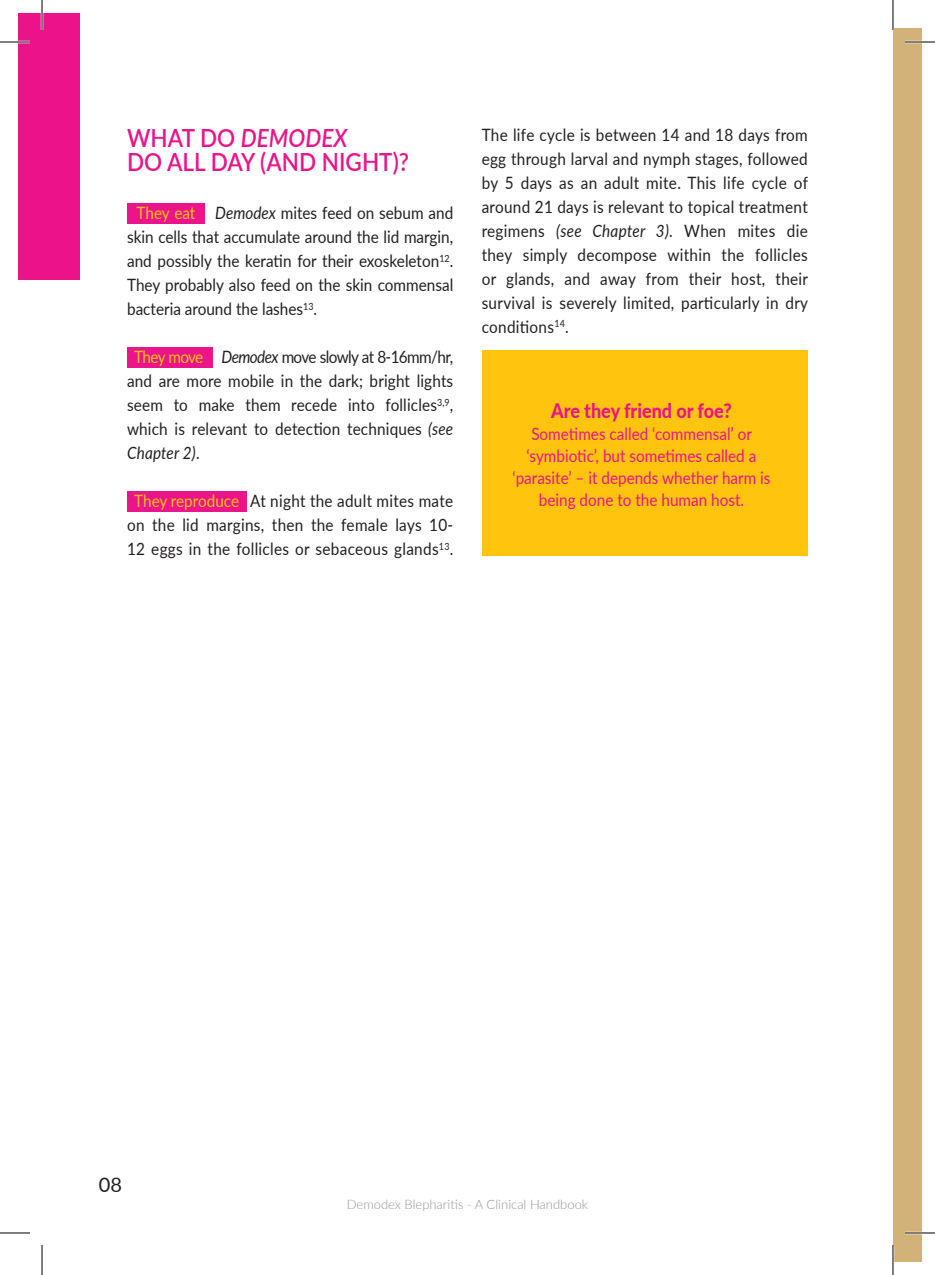
<style>
.page{position:relative;width:935px;height:1275px;background:#fff}
.page>*{position:absolute;margin:0;border:0;box-sizing:border-box;transform-origin:0 0}
.t1{font:600 25px/24px "Lato";color:#eb148b;scale:.9 1}
.t2{font:800 20px "Lato";color:#eb148b;scale:.9 1}
.t3{font:20px "Lato";color:#231f20}
.t4{font:17px/24px "Lato";letter-spacing:.01em;color:#231f20;text-align:justify;scale:.9 1}
.t5{font:17px/22px "Lato";color:#eb148b;text-align:center;scale:.9 1}
.t6{font:300 13px "Lato";color:#939598}
.s1{font-style:italic}
.s2{color:#fec40e}
</style>
<div class="page">
<div style="left:127px;top:202px;width:77px;height:21px;background:#eb148b"></div>
<div style="left:127px;top:347px;width:86px;height:21px;background:#eb148b"></div>
<div style="left:127px;top:491px;width:119px;height:21px;background:#eb148b"></div>
<div style="left:482px;top:350px;width:325px;height:205px;background:#fec40e"></div>
<div style="left:892px;top:28px;width:29px;height:1233px;background:#d2b278"></div>
<div style="left:18px;top:14px;width:62px;height:266px;background:#eb128a"></div>
<hr style="left:0;top:41px;width:30px;height:2px;background:#fff">
<hr style="left:904px;top:41px;width:30px;height:2px;background:#fff">
<hr style="left:904px;top:1231px;width:30px;height:3px;background:#fff">
<hr style="left:41px;top:0;width:2px;height:30px;background:#fff">
<hr style="left:891px;top:0;width:3px;height:30px;background:#fff">
<hr style="left:891px;top:1245px;width:3px;height:30px;background:#fff">
<hr style="left:0;top:42px;width:30px;height:1px;background:#000">
<hr style="left:904px;top:42px;width:30px;height:1px;background:#000">
<hr style="left:0;top:1232px;width:30px;height:1px;background:#000">
<hr style="left:904px;top:1232px;width:30px;height:1px;background:#000">
<hr style="left:42px;top:0;width:1px;height:30px;background:#000">
<hr style="left:42px;top:1245px;width:1px;height:30px;background:#000">
<hr style="left:892px;top:0;width:1px;height:30px;background:#000">
<hr style="left:892px;top:1245px;width:1px;height:30px;background:#000">
<h1 class="t1" style="left:127px;top:125px;width:314px">WHAT DO <span class="s1">DEMODEX<br></span>DO ALL DAY (AND NIGHT)?</h1>
<p class="t4" style="left:127px;top:200px;width:364px;text-indent:9px"><span class="s2">They eat</span> <span class="s1">Demodex</span> mites feed on sebum and skin cells that accumulate around the lid margin, and possibly the keratin for their exoskeleton<sup>12</sup>.<br>They probably also feed on the skin commensal bacteria around the lashes<sup>13</sup>.</p>
<p class="t4" style="left:127px;top:344px;width:364px;text-indent:7px"><span class="s2">They move</span> <span class="s1">Demodex</span> move slowly at 8-16mm/hr, and are more mobile in the dark; bright lights seem to make them recede into follicles<sup>3,9</sup>, which is relevant to detection techniques <span class="s1">(see Chapter 2)</span>.</p>
<p class="t4" style="left:127px;top:488px;width:364px;text-align:center"><span class="s2">They reproduce</span> At night the adult mites mate on the lid margins, then the female lays 10-<br>12 eggs in the follicles or sebaceous glands<sup>13</sup>.</p>
<p class="t4" style="left:481px;top:122px;width:364px">The life cycle is between 14 and 18 days from egg through larval and nymph stages, followed by 5 days as an adult mite. This life cycle of around 21 days is relevant to topical treatment regimens <span class="s1">(see Chapter 3)</span>. When mites die they simply decompose within the follicles or glands, and away from their host, their survival is severely limited, particularly in dry conditions<sup>14</sup>.</p>
<p class="t2" style="left:551px;top:395px;width:202px">Are they friend or foe?</p>
<p class="t5" style="left:512px;top:421px;width:288px">Sometimes called ‘commensal’ or ‘symbiotic’, but sometimes called a ‘parasite’ – it depends whether harm is being done to the human host.</p>
<p class="t3" style="left:99px;top:1170px;width:25px">08</p>
<p class="t6" style="left:347px;top:1195px;width:243px">Demodex Blepharitis - A Clinical Handbook</p>
</div>
